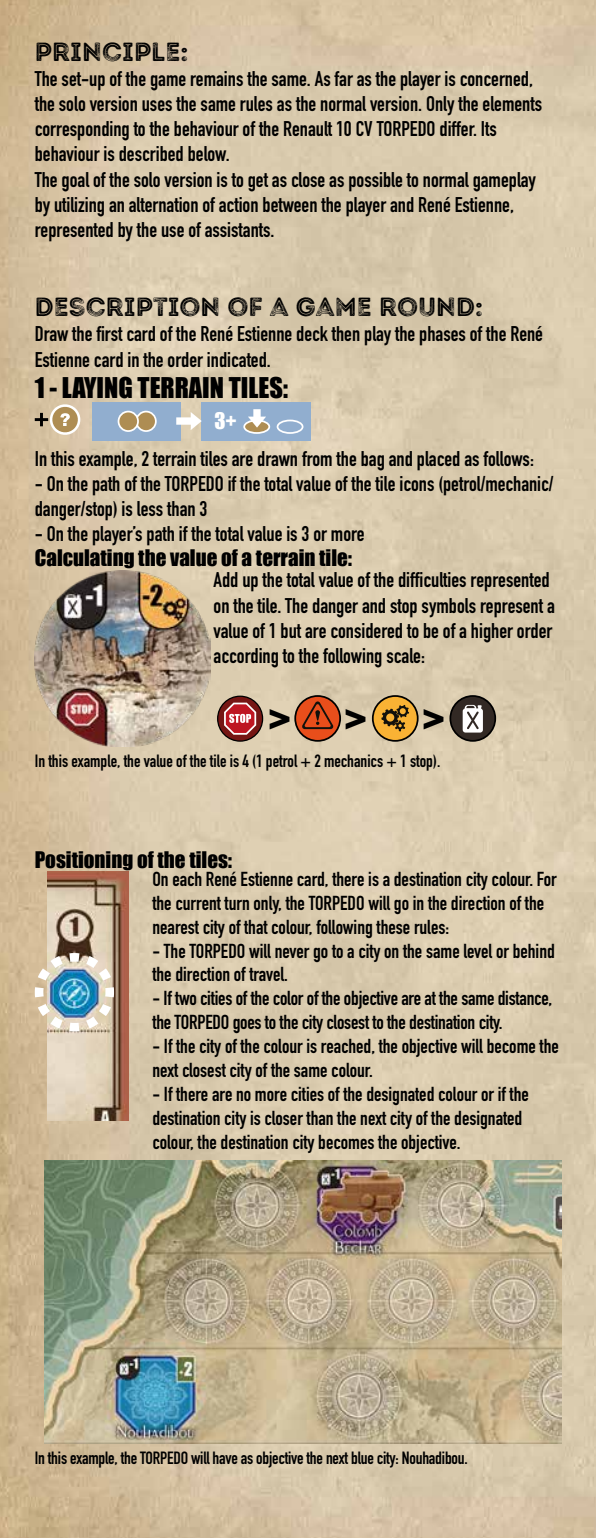
<style>
.page{position:relative;width:596px;height:1538px;background:#fff}
.page>*{position:absolute;margin:0;border:0;box-sizing:border-box;transform-origin:0 0}
.t1{font:42px "Impact";color:#000}
.t2{font:26.25px "Intro Rust G Base 2 Line";color:#000}
.t3{font:26.25px "Impact";color:#000}
.t4{font:700 21px/25.2px "DIN Condensed";color:#000}
.t5{font:21px "Impact";color:#000}
.t6{font:21px "Impact";color:#fff}
.t7{font:700 19.95px/24px "DIN Condensed";color:#000}
.t8{font:700 17.5px "DIN Condensed";letter-spacing:-.01em;color:#000}
</style>
<div class="page">
<img style="left:0;top:0;width:595px;height:1538px">
<div style="left:92px;top:402px;width:88px;height:38px;background:#91aecf"></div>
<div style="left:201px;top:402px;width:109px;height:38px;background:#91aecf"></div>
<svg style="left:244px;top:420px;width:25px;height:13px"></svg>
<div style="left:243px;top:420px;width:27px;height:14px;border:2px solid #fff;border-radius:50%"></div>
<div style="left:276px;top:420px;width:27px;height:14px;border:2px solid #fff;border-radius:50%"></div>
<svg style="left:248px;top:409px;width:18px;height:19px"></svg>
<svg style="left:176px;top:412px;width:25px;height:18px"></svg>
<svg style="left:35px;top:401px;width:49px;height:34px;background:#c9b596"></svg>
<div style="left:136px;top:412px;width:20px;height:19px;background:#ae8d53;border-radius:50%"></div>
<div style="left:135px;top:411px;width:22px;height:21px;border:2px solid #fff;border-radius:50%"></div>
<div style="left:118px;top:412px;width:20px;height:19px;background:#ae8d53;border-radius:50%"></div>
<div style="left:118px;top:411px;width:21px;height:21px;border:2px solid #fff;border-radius:50%"></div>
<img style="left:35px;top:570px;width:175px;height:176px">
<svg style="left:217px;top:696px;width:45px;height:45px"></svg>
<div style="left:217px;top:696px;width:46px;height:46px;border:1px solid #000;border-radius:50%"></div>
<svg style="left:223px;top:701px;width:34px;height:34px"></svg>
<svg style="left:295px;top:696px;width:45px;height:45px"></svg>
<div style="left:294px;top:695px;width:47px;height:47px;border:2px solid #000;border-radius:50%"></div>
<svg style="left:302px;top:701px;width:31px;height:28px"></svg>
<svg style="left:372px;top:696px;width:45px;height:45px"></svg>
<div style="left:371px;top:695px;width:47px;height:47px;border:2px solid #000;border-radius:50%"></div>
<svg style="left:381px;top:705px;width:28px;height:26px"></svg>
<div style="left:450px;top:696px;width:45px;height:45px;background:#322924;border-radius:50%"></div>
<div style="left:449px;top:695px;width:47px;height:47px;border:2px solid #000;border-radius:50%"></div>
<svg style="left:462px;top:705px;width:20px;height:27px"></svg>
<img style="left:47px;top:871px;width:81px;height:249px">
<img style="left:30px;top:948px;width:89px;height:88px">
<img style="left:45px;top:1160px;width:516px;height:283px">
<p class="t2" style="left:35px;top:35px;width:155px">PRINCIPLE:</p>
<p class="t4" style="left:35px;top:66px;width:508px">The set-up of the game remains the same. As far as the player is concerned, the solo version uses the same rules as the normal version. Only the elements corresponding to the behaviour of the Renault 10 CV TORPEDO differ. Its behaviour is described below.<br>The goal of the solo version is to get as close as possible to normal gameplay by utilizing an alternation of action between the player and René Estienne, represented by the use of assistants.</p>
<p class="t2" style="left:35px;top:290px;width:450px">DESCRIPTION OF A GAME ROUND:</p>
<p class="t4" style="left:35px;top:321px;width:509px">Draw the first card of the René Estienne deck then play the phases of the René<br>Estienne card in the order indicated.</p>
<p class="t3" style="left:35px;top:367px;width:255px">1 - LAYING TERRAIN TILES:</p>
<p class="t6" style="left:214px;top:405px;width:24px">3+</p>
<p class="t4" style="left:35px;top:445px;width:500px">In this example, 2 terrain tiles are drawn from the bag and placed as follows:</p>
<p class="t4" style="left:35px;top:471px;width:520px">- On the path of the TORPEDO if the total value of the tile icons (petrol/mechanic/ danger/stop) is less than 3</p>
<p class="t4" style="left:35px;top:521px;width:331px">- On the player’s path if the total value is 3 or more</p>
<p class="t5" style="left:35px;top:542px;width:318px">Calculating the value of a terrain tile:</p>
<p class="t4" style="left:213px;top:567px;width:342px">Add up the total value of the difficulties represented on the tile. The danger and stop symbols represent a value of 1 but are considered to be of a higher order according to the following scale:</p>
<h1 class="t1" style="left:268px;top:687px;width:100px">&gt; &gt;</h1>
<h1 class="t1" style="left:422px;top:687px;width:24px">&gt;</h1>
<p class="t8" style="left:35px;top:749px;width:407px">In this example, the value of the tile is 4 (1 petrol + 2 mechanics + 1 stop).</p>
<p class="t5" style="left:35px;top:843px;width:199px">Positioning of the tiles:</p>
<p class="t7" style="left:152px;top:866px;width:405px">On each René Estienne card, there is a destination city colour. For the current turn only, the TORPEDO will go in the direction of the nearest city of that colour, following these rules:</p>
<p class="t7" style="left:152px;top:938px;width:403px">- The TORPEDO will never go to a city on the same level or behind the direction of travel.</p>
<p class="t7" style="left:152px;top:986px;width:401px">- If two cities of the color of the objective are at the same distance, the TORPEDO goes to the city closest to the destination city.</p>
<p class="t7" style="left:152px;top:1034px;width:407px">- If the city of the colour is reached, the objective will become the next closest city of the same colour.</p>
<p class="t7" style="left:152px;top:1082px;width:377px">- If there are no more cities of the designated colour or if the destination city is closer than the next city of the designated colour, the destination city becomes the objective.</p>
<p class="t8" style="left:35px;top:1446px;width:434px">In this example, the TORPEDO will have as objective the next blue city: Nouhadibou.</p>
</div>
